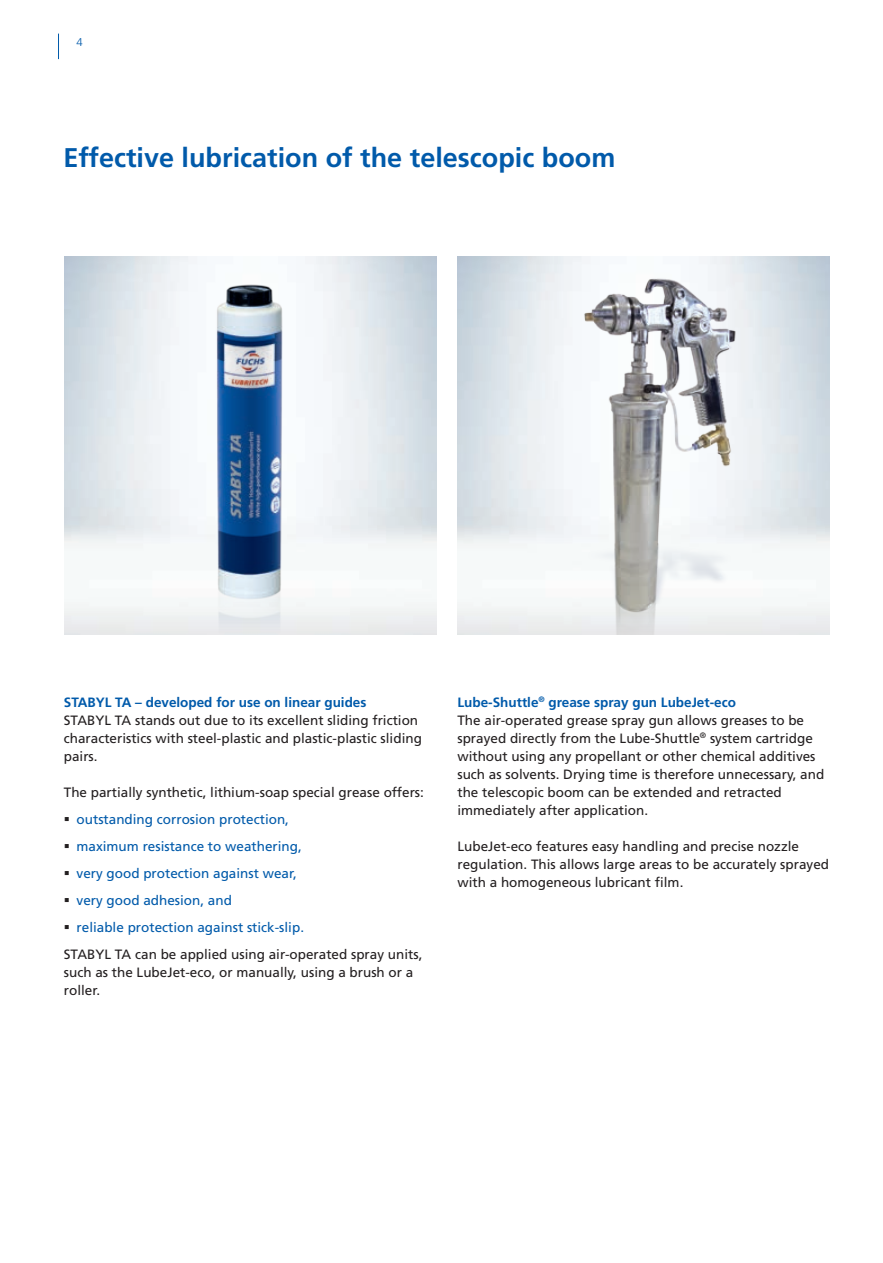
<style>
.page{position:relative;width:883px;height:1263px;background:#fff}
.page>*{position:absolute;margin:0;border:0;box-sizing:border-box;transform-origin:0 0}
.t1{font:700 27px "Frutiger LT Std";color:#015aaa}
.t2{font:13.5px/18px "Frutiger LT Std";color:#231f20}
.t3{font:13.5px "Frutiger LT Std";color:#015aaa}
.t4{font:700 13.5px "Frutiger LT Std";color:#015aaa}
.t5{font:300 11.25px "Frutiger LT Std";color:#015aaa}
.s1{color:#231f20}
.s2{color:#015aaa}
.s3{font-weight:700;color:#015aaa}
</style>
<div class="page">
<img style="left:576px;top:271px;width:160px;height:364px">
<img style="left:200px;top:273px;width:100px;height:362px">
<svg style="left:58px;top:34px;width:1px;height:25px"></svg>
<p class="t5" style="left:77px;top:36px;width:8px">4</p>
<h1 class="t1" style="left:63px;top:142px;width:553px">Effective lubrication of the telescopic boom</h1>
<p class="t4" style="left:64px;top:694px;width:304px">STABYL TA – developed for use on linear guides</p>
<p class="t2" style="left:64px;top:711px;width:359px">STABYL TA stands out due to its excellent sliding friction characteristics with steel-plastic and plastic-plastic sliding pairs.</p>
<p class="t2" style="left:64px;top:783px;width:361px">The partially synthetic, lithium-soap special grease offers:</p>
<p class="t3" style="left:64px;top:811px;width:227px"><span class="s1">▪</span> outstanding corrosion protection,</p>
<p class="t3" style="left:64px;top:838px;width:239px"><span class="s1">▪</span> maximum resistance to weathering,</p>
<p class="t3" style="left:64px;top:865px;width:234px"><span class="s1">▪</span> very good protection against wear,</p>
<p class="t3" style="left:64px;top:892px;width:170px"><span class="s1">▪</span> very good adhesion, and</p>
<p class="t2" style="left:64px;top:914px;width:360px;line-height:27px">▪ <span class="s2">reliable protection against stick-slip.<br></span>STABYL TA can be applied using air-operated spray units,</p>
<p class="t2" style="left:64px;top:963px;width:351px">such as the LubeJet-eco, or manually, using a brush or a roller.</p>
<p class="t2" style="left:457px;top:693px;width:368px"><span class="s3">Lube-Shuttle</span><sup>®</sup> <span class="s3">grease spray gun LubeJet-eco<br></span>The air-operated grease spray gun allows greases to be sprayed directly from the Lube-Shuttle<sup>®</sup> system cartridge without using any propellant or other chemical additives such as solvents. Drying time is therefore unnecessary, and the telescopic boom can be extended and retracted immediately after application.</p>
<p class="t2" style="left:457px;top:837px;width:373px">LubeJet-eco features easy handling and precise nozzle regulation. This allows large areas to be accurately sprayed with a homogeneous lubricant film.</p>
</div>
